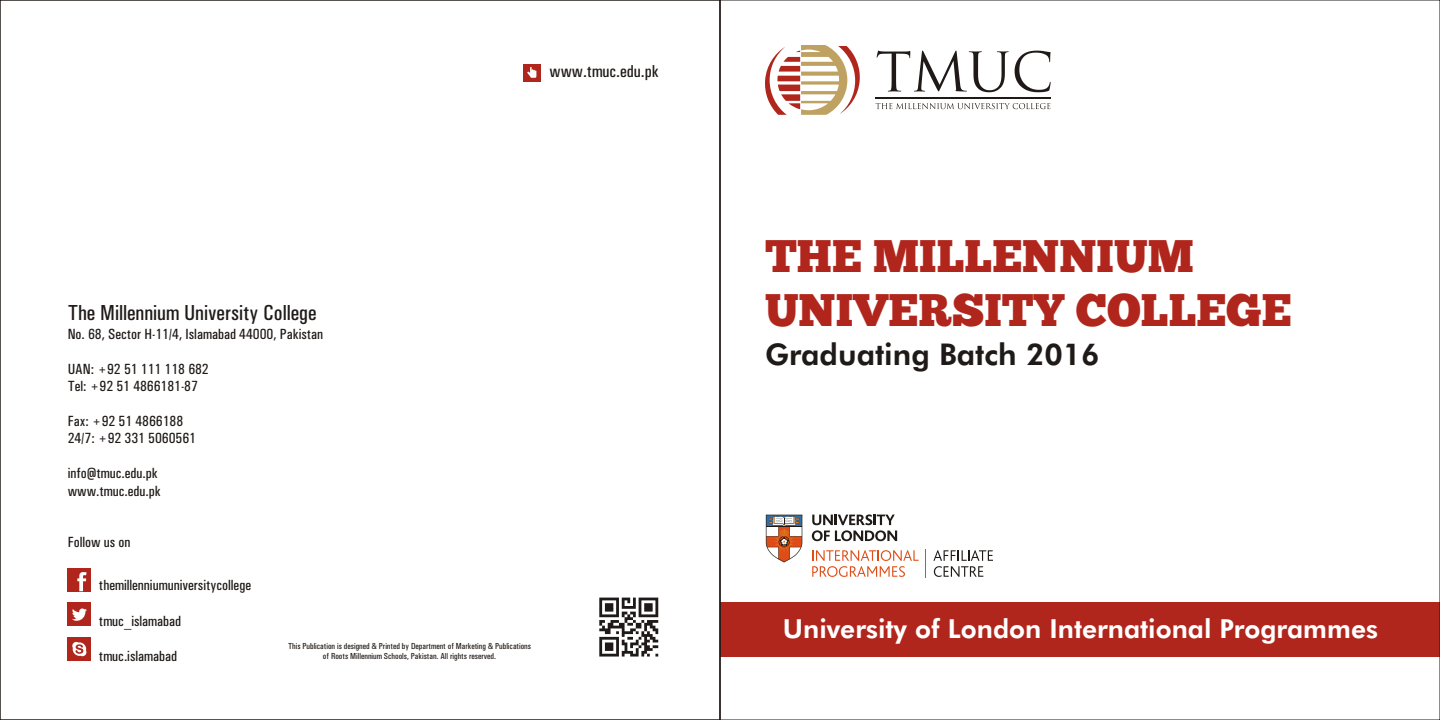
<style>
.page{position:relative;width:1440px;height:720px;background:#fff}
.page>*{position:absolute;margin:0;border:0;box-sizing:border-box;transform-origin:0 0}
.t1{font:45.62px/54.1px "Chunk Five Ex";color:#b0261c}
.t2{font:800 30px "Futura BT";color:#1f1a17}
.t3{font:800 26.25px "Futura BT";color:#fff}
.t4{font:500 condensed 21.75px "Univers";color:#1f1a17}
.t5{font:500 condensed 17.25px "Univers";color:#1f1a17}
.t6{font:500 condensed 14.75px/17.5px "Univers";color:#1f1a17}
.t7{font:500 condensed 8.75px/10.4px "Univers";color:#1f1a17;text-align:center}
</style>
<div class="page">
<div style="left:720px;top:603px;width:720px;height:54px;background:#b0261c"></div>
<svg style="left:925px;top:550px;width:1px;height:28px"></svg>
<svg style="left:812px;top:550px;width:107px;height:27px"></svg>
<svg style="left:812px;top:514px;width:85px;height:27px"></svg>
<svg style="left:765px;top:514px;width:38px;height:49px"></svg>
<svg style="left:933px;top:550px;width:60px;height:27px"></svg>
<svg style="left:765px;top:45px;width:95px;height:70px"></svg>
<svg style="left:877px;top:51px;width:174px;height:41px"></svg>
<svg style="left:876px;top:103px;width:174px;height:6px"></svg>
<hr style="left:875px;top:97px;width:175px;height:1px;background:#1f1a17">
<div style="left:68px;top:637px;width:23px;height:24px;background:#b0261c"></div>
<svg style="left:72px;top:642px;width:14px;height:14px"></svg>
<div style="left:68px;top:602px;width:23px;height:24px;background:#b0261c"></div>
<svg style="left:72px;top:608px;width:15px;height:13px"></svg>
<div style="left:68px;top:568px;width:23px;height:23px;background:#b0261c"></div>
<svg style="left:77px;top:572px;width:10px;height:19px"></svg>
<div style="left:523px;top:65px;width:17px;height:17px;background:#b0261c"></div>
<svg style="left:527px;top:67px;width:9px;height:11px"></svg>
<svg style="left:599px;top:598px;width:59px;height:59px"></svg>
<p class="t5" style="left:550px;top:65px;width:111px">www.tmuc.edu.pk</p>
<h3 class="t4" style="left:68px;top:305px;width:250px">The Millennium University College</h3>
<p class="t6" style="left:68px;top:326px;width:257px">No. 68, Sector H-11/4, Islamabad 44000, Pakistan</p>
<p class="t6" style="left:68px;top:361px;width:143px">UAN: +92 51 111 118 682<br>Tel: +92 51 4866181-87</p>
<p class="t6" style="left:68px;top:413px;width:130px">Fax: +92 51 4866188<br>24/7: +92 331 5060561</p>
<p class="t6" style="left:68px;top:466px;width:95px">info@tmuc.edu.pk www.tmuc.edu.pk</p>
<p class="t6" style="left:68px;top:534px;width:64px">Follow us on</p>
<p class="t6" style="left:99px;top:578px;width:154px">themillenniumuniversitycollege</p>
<p class="t6" style="left:99px;top:613px;width:84px">tmuc_islamabad</p>
<p class="t6" style="left:99px;top:648px;width:80px">tmuc.islamabad</p>
<p class="t7" style="left:288px;top:641px;width:245px">This Publication is designed &amp; Printed by Department of Marketing &amp; Publications of Roots Millennium Schools, Pakistan. All rights reserved.</p>
<h1 class="t1" style="left:765px;top:233px;width:528px">THE MILLENNIUM<br>UNIVERSITY COLLEGE</h1>
<h2 class="t2" style="left:765px;top:342px;width:336px">Graduating Batch 2016</h2>
<h3 class="t3" style="left:783px;top:618px;width:597px">University of London International Programmes</h3>
</div>
